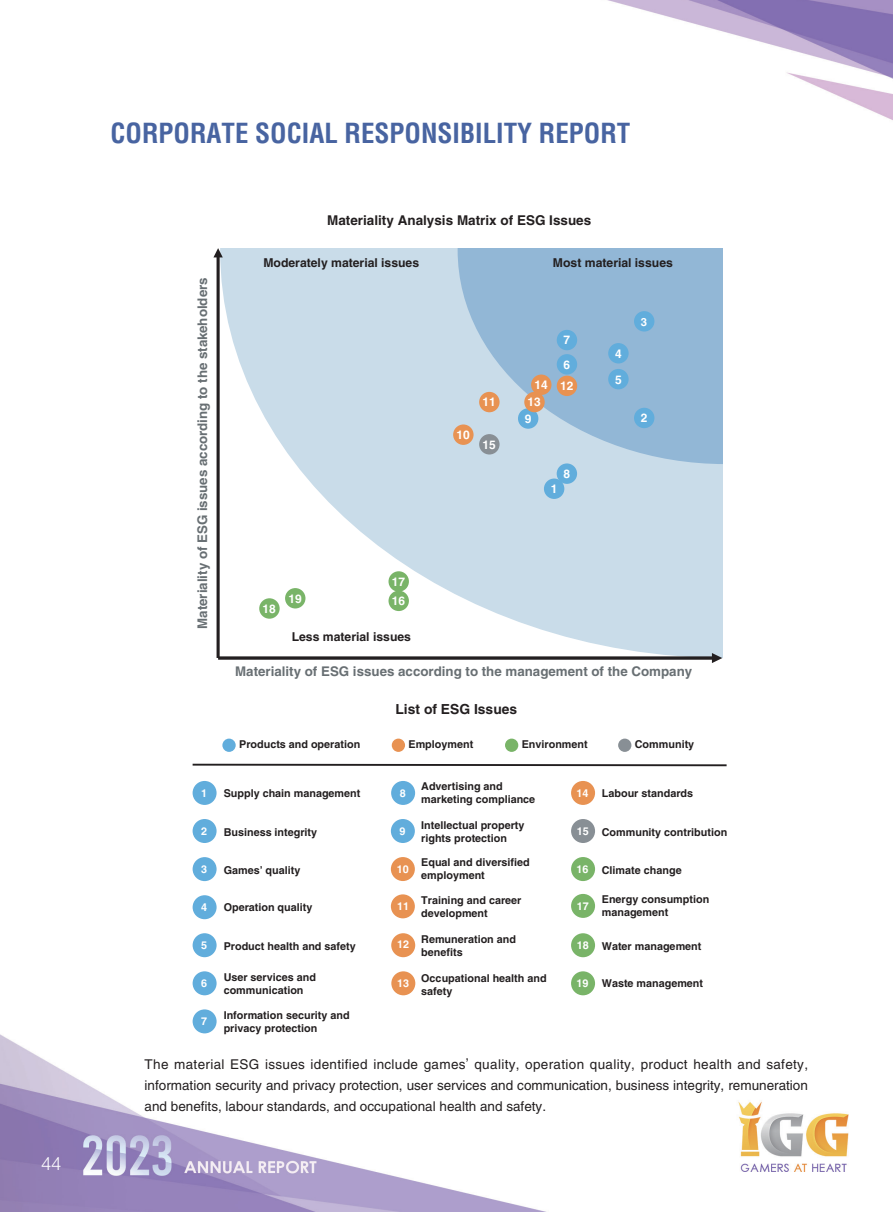
<style>
.page{position:relative;width:893px;height:1212px;background:#fff}
.page>*{position:absolute;margin:0;border:0;box-sizing:border-box;transform-origin:0 0}
.t1{font:700 condensed 27px "Helvetica LT Std";color:#4864a1}
.t2{font:300 18px "M Hei HK";color:#fff}
.t3{font:700 13.8px "Helvetica LT Std";color:#231f20}
.t4{font:13.5px/21px "Helvetica LT Std";color:#231f20;text-align:justify}
.t5{font:700 13.5px "Helvetica LT Std";color:#231f20}
.t6{font:700 13.35px "Helvetica LT Std";color:#686f73}
.t7{font:700 12.15px "Helvetica LT Std";color:#231f20}
.t8{font:700 12px/25.8px "Helvetica LT Std";color:#fff}
.t9{font:700 11.4px "Helvetica LT Std";color:#fff}
.t10{font:700 10.8px/12.9px "Helvetica LT Std";color:#231f20}
.t11{font:700 10.8px "Helvetica LT Std";color:#fff}
</style>
<div class="page">
<img style="left:0;top:0;width:893px;height:1212px">
<svg style="left:213px;top:248px;width:509px;height:415px"></svg>
<div style="left:544px;top:478px;width:20px;height:21px;background:#61addc;border-radius:50%"></div>
<div style="left:634px;top:408px;width:20px;height:20px;background:#61addc;border-radius:50%"></div>
<div style="left:634px;top:311px;width:20px;height:20px;background:#61addc;border-radius:50%"></div>
<div style="left:608px;top:343px;width:21px;height:20px;background:#61addc;border-radius:50%"></div>
<div style="left:608px;top:369px;width:21px;height:20px;background:#61addc;border-radius:50%"></div>
<div style="left:557px;top:354px;width:20px;height:20px;background:#61addc;border-radius:50%"></div>
<div style="left:557px;top:330px;width:20px;height:20px;background:#61addc;border-radius:50%"></div>
<div style="left:557px;top:463px;width:20px;height:21px;background:#61addc;border-radius:50%"></div>
<div style="left:518px;top:408px;width:20px;height:21px;background:#61addc;border-radius:50%"></div>
<div style="left:479px;top:392px;width:21px;height:20px;background:#e89252;border-radius:50%"></div>
<div style="left:557px;top:376px;width:20px;height:20px;background:#e89252;border-radius:50%"></div>
<div style="left:524px;top:392px;width:21px;height:20px;background:#e89252;border-radius:50%"></div>
<div style="left:479px;top:434px;width:21px;height:20px;background:#888f95;border-radius:50%"></div>
<div style="left:388px;top:591px;width:21px;height:20px;background:#79b468;border-radius:50%"></div>
<div style="left:388px;top:571px;width:21px;height:21px;background:#79b468;border-radius:50%"></div>
<div style="left:285px;top:588px;width:20px;height:20px;background:#79b468;border-radius:50%"></div>
<div style="left:259px;top:598px;width:21px;height:21px;background:#79b468;border-radius:50%"></div>
<div style="left:531px;top:374px;width:20px;height:21px;background:#e89252;border-radius:50%"></div>
<div style="left:453px;top:424px;width:21px;height:21px;background:#e89252;border-radius:50%"></div>
<div style="left:193px;top:781px;width:24px;height:24px;background:#61addc;border-radius:50%"></div>
<div style="left:193px;top:819px;width:24px;height:24px;background:#61addc;border-radius:50%"></div>
<div style="left:193px;top:857px;width:24px;height:24px;background:#61addc;border-radius:50%"></div>
<div style="left:193px;top:895px;width:24px;height:24px;background:#61addc;border-radius:50%"></div>
<div style="left:193px;top:933px;width:24px;height:24px;background:#61addc;border-radius:50%"></div>
<div style="left:193px;top:971px;width:24px;height:24px;background:#61addc;border-radius:50%"></div>
<div style="left:391px;top:781px;width:24px;height:24px;background:#61addc;border-radius:50%"></div>
<div style="left:391px;top:819px;width:24px;height:24px;background:#61addc;border-radius:50%"></div>
<div style="left:391px;top:894px;width:24px;height:24px;background:#e89252;border-radius:50%"></div>
<div style="left:391px;top:933px;width:24px;height:24px;background:#e89252;border-radius:50%"></div>
<div style="left:391px;top:971px;width:24px;height:24px;background:#e89252;border-radius:50%"></div>
<div style="left:571px;top:781px;width:24px;height:24px;background:#e89252;border-radius:50%"></div>
<div style="left:571px;top:819px;width:24px;height:24px;background:#888f95;border-radius:50%"></div>
<div style="left:571px;top:857px;width:24px;height:24px;background:#79b468;border-radius:50%"></div>
<div style="left:571px;top:894px;width:24px;height:24px;background:#79b468;border-radius:50%"></div>
<div style="left:571px;top:933px;width:24px;height:24px;background:#79b468;border-radius:50%"></div>
<div style="left:571px;top:971px;width:24px;height:24px;background:#79b468;border-radius:50%"></div>
<svg style="left:193px;top:763px;width:535px;height:4px"></svg>
<div style="left:193px;top:1009px;width:24px;height:24px;background:#61addc;border-radius:50%"></div>
<div style="left:391px;top:857px;width:24px;height:24px;background:#e89252;border-radius:50%"></div>
<div style="left:222px;top:738px;width:14px;height:14px;background:#61addc;border-radius:50%"></div>
<div style="left:505px;top:738px;width:13px;height:14px;background:#79b468;border-radius:50%"></div>
<div style="left:618px;top:738px;width:13px;height:14px;background:#888f95;border-radius:50%"></div>
<div style="left:392px;top:738px;width:13px;height:14px;background:#e89252;border-radius:50%"></div>
<h2 class="t2" style="left:41px;top:1154px;width:22px">44</h2>
<h1 class="t1" style="left:111px;top:116px;width:521px">CORPORATE SOCIAL RESPONSIBILITY REPORT</h1>
<p class="t5" style="left:327px;top:212px;width:266px">Materiality Analysis Matrix of ESG Issues</p>
<p class="t6" style="left:194px;top:629px;width:353px;rotate:-90deg">Materiality of ESG issues according to the stakeholders</p>
<p class="t11" style="left:201px;top:786px;width:8px">1</p>
<p class="t11" style="left:201px;top:824px;width:8px">2</p>
<p class="t11" style="left:201px;top:862px;width:8px">3</p>
<p class="t11" style="left:201px;top:901px;width:8px">4</p>
<p class="t11" style="left:201px;top:939px;width:8px">5</p>
<p class="t11" style="left:201px;top:977px;width:8px">6</p>
<p class="t7" style="left:263px;top:255px;width:157px">Moderately material issues</p>
<p class="t7" style="left:553px;top:255px;width:122px">Most material issues</p>
<p class="t8" style="left:263px;top:595px;width:15px">18</p>
<p class="t8" style="left:288px;top:585px;width:15px">19</p>
<p class="t8" style="left:392px;top:568px;width:15px">17</p>
<p class="t8" style="left:392px;top:588px;width:15px">16</p>
<p class="t7" style="left:292px;top:629px;width:121px">Less material issues</p>
<p class="t8" style="left:456px;top:422px;width:15px">10</p>
<p class="t8" style="left:482px;top:389px;width:15px">11</p>
<p class="t8" style="left:482px;top:431px;width:15px">15</p>
<p class="t8" style="left:564px;top:327px;width:8px">7</p>
<p class="t8" style="left:534px;top:372px;width:15px">14</p>
<p class="t8" style="left:528px;top:389px;width:15px">13</p>
<p class="t8" style="left:525px;top:406px;width:8px">9</p>
<p class="t8" style="left:564px;top:351px;width:8px">6</p>
<p class="t8" style="left:560px;top:373px;width:15px">12</p>
<p class="t8" style="left:564px;top:461px;width:8px">8</p>
<p class="t8" style="left:551px;top:476px;width:8px">1</p>
<p class="t8" style="left:615px;top:340px;width:8px">4<br>5</p>
<p class="t9" style="left:641px;top:315px;width:8px">3</p>
<p class="t8" style="left:641px;top:405px;width:8px">2</p>
<p class="t6" style="left:235px;top:663px;width:458px">Materiality of ESG issues according to the management of the Company</p>
<p class="t3" style="left:395px;top:701px;width:123px">List of ESG Issues</p>
<p class="t10" style="left:239px;top:738px;width:123px">Products and operation</p>
<p class="t10" style="left:408px;top:738px;width:66px">Employment</p>
<p class="t10" style="left:522px;top:738px;width:68px">Environment</p>
<p class="t10" style="left:635px;top:738px;width:61px">Community</p>
<p class="t10" style="left:224px;top:787px;width:138px">Supply chain management</p>
<p class="t10" style="left:224px;top:826px;width:95px">Business integrity</p>
<p class="t10" style="left:224px;top:863px;width:78px">Games’ quality</p>
<p class="t10" style="left:224px;top:900px;width:90px">Operation quality</p>
<p class="t10" style="left:224px;top:939px;width:134px">Product health and safety</p>
<p class="t10" style="left:224px;top:971px;width:94px">User services and communication</p>
<p class="t11" style="left:400px;top:786px;width:8px">8</p>
<p class="t11" style="left:399px;top:824px;width:8px">9</p>
<p class="t11" style="left:397px;top:862px;width:14px">10</p>
<p class="t11" style="left:397px;top:899px;width:14px">11</p>
<p class="t11" style="left:397px;top:938px;width:14px">12</p>
<p class="t11" style="left:397px;top:977px;width:14px">13</p>
<p class="t10" style="left:421px;top:779px;width:116px">Advertising and marketing compliance</p>
<p class="t10" style="left:421px;top:818px;width:105px">Intellectual property rights protection</p>
<p class="t10" style="left:421px;top:855px;width:110px">Equal and diversified employment</p>
<p class="t10" style="left:421px;top:894px;width:102px">Training and career development</p>
<p class="t10" style="left:421px;top:932px;width:96px">Remuneration and benefits</p>
<p class="t10" style="left:421px;top:971px;width:127px">Occupational health and safety</p>
<p class="t11" style="left:576px;top:786px;width:14px">14</p>
<p class="t11" style="left:577px;top:824px;width:14px">15</p>
<p class="t11" style="left:576px;top:862px;width:14px">16</p>
<p class="t11" style="left:577px;top:900px;width:14px">17</p>
<p class="t11" style="left:577px;top:939px;width:14px">18</p>
<p class="t11" style="left:577px;top:976px;width:14px">19</p>
<p class="t10" style="left:602px;top:787px;width:93px">Labour standards</p>
<p class="t10" style="left:602px;top:826px;width:127px">Community contribution</p>
<p class="t10" style="left:602px;top:863px;width:81px">Climate change</p>
<p class="t10" style="left:602px;top:893px;width:109px">Energy consumption management</p>
<p class="t10" style="left:602px;top:939px;width:101px">Water management</p>
<p class="t10" style="left:602px;top:977px;width:103px">Waste management</p>
<p class="t10" style="left:224px;top:1008px;width:128px">Information security and privacy protection</p>
<p class="t4" style="left:145px;top:1054px;width:665px">The material ESG issues identified include games’ quality, operation quality, product health and safety, information security and privacy protection, user services and communication, business integrity, remuneration and benefits, labour standards, and occupational health and safety.</p>
<p class="t11" style="left:201px;top:1015px;width:8px">7</p>
</div>
